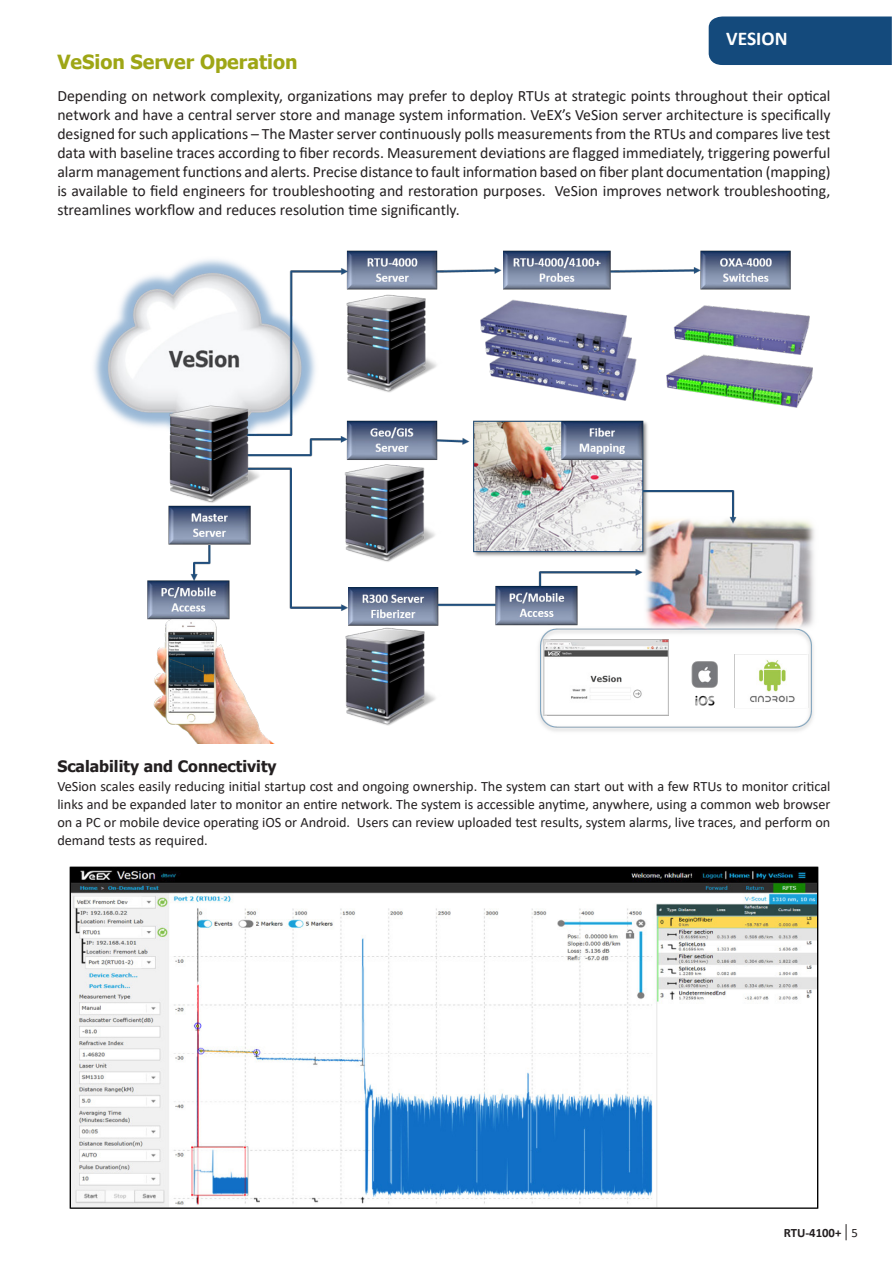
<style>
.page{position:relative;width:893px;height:1263px;background:#fff}
.page>*{position:absolute;margin:0;border:0;box-sizing:border-box;transform-origin:0 0}
.t1{font:700 19.5px "Tahoma";color:#9ea615}
.t2{font:700 19.5px "Calibri";color:#fff}
.t3{font:15.75px/18.9px "Calibri";color:#231f20;text-align:justify}
.t4{font:700 15.75px "Tahoma";color:#231f20}
.t5{font:14.25px/18px "Calibri";color:#231f20;text-align:justify}
.t6{font:700 12.75px "Calibri";color:#231f20}
.s1{font-weight:400}
</style>
<div class="page">
<svg style="left:846px;top:1224px;width:1px;height:16px"></svg>
<div style="left:709px;top:17px;width:183px;height:48px;background:#144a7c"></div>
<img style="left:94px;top:250px;width:721px;height:493px">
<img style="left:69px;top:866px;width:750px;height:343px">
<p class="t2" style="left:726px;top:25px;width:63px">VESION</p>
<p class="t1" style="left:57px;top:48px;width:242px">VeSion Server Operation</p>
<p class="t3" style="left:57px;top:86px;width:775px">Depending on network complexity, organizations may prefer to deploy RTUs at strategic points throughout their optical network and have a central server store and manage system information. VeEX’s VeSion server architecture is specifically designed for such applications – The Master server continuously polls measurements from the RTUs and compares live test data with baseline traces according to fiber records. Measurement deviations are flagged immediately, triggering powerful alarm management functions and alerts. Precise distance to fault information based on fiber plant documentation (mapping) is available to field engineers for troubleshooting and restoration purposes. VeSion improves network troubleshooting, streamlines workflow and reduces resolution time significantly.</p>
<p class="t4" style="left:57px;top:755px;width:221px">Scalability and Connectivity</p>
<p class="t5" style="left:57px;top:777px;width:775px">VeSion scales easily reducing initial startup cost and ongoing ownership. The system can start out with a few RTUs to monitor critical links and be expanded later to monitor an entire network. The system is accessible anytime, anywhere, using a common web browser on a PC or mobile device operating iOS or Android. Users can review uploaded test results, system alarms, live traces, and perform on demand tests as required.</p>
<p class="t6" style="left:784px;top:1223px;width:76px">RTU-4100+ <span class="s1">5</span></p>
</div>
